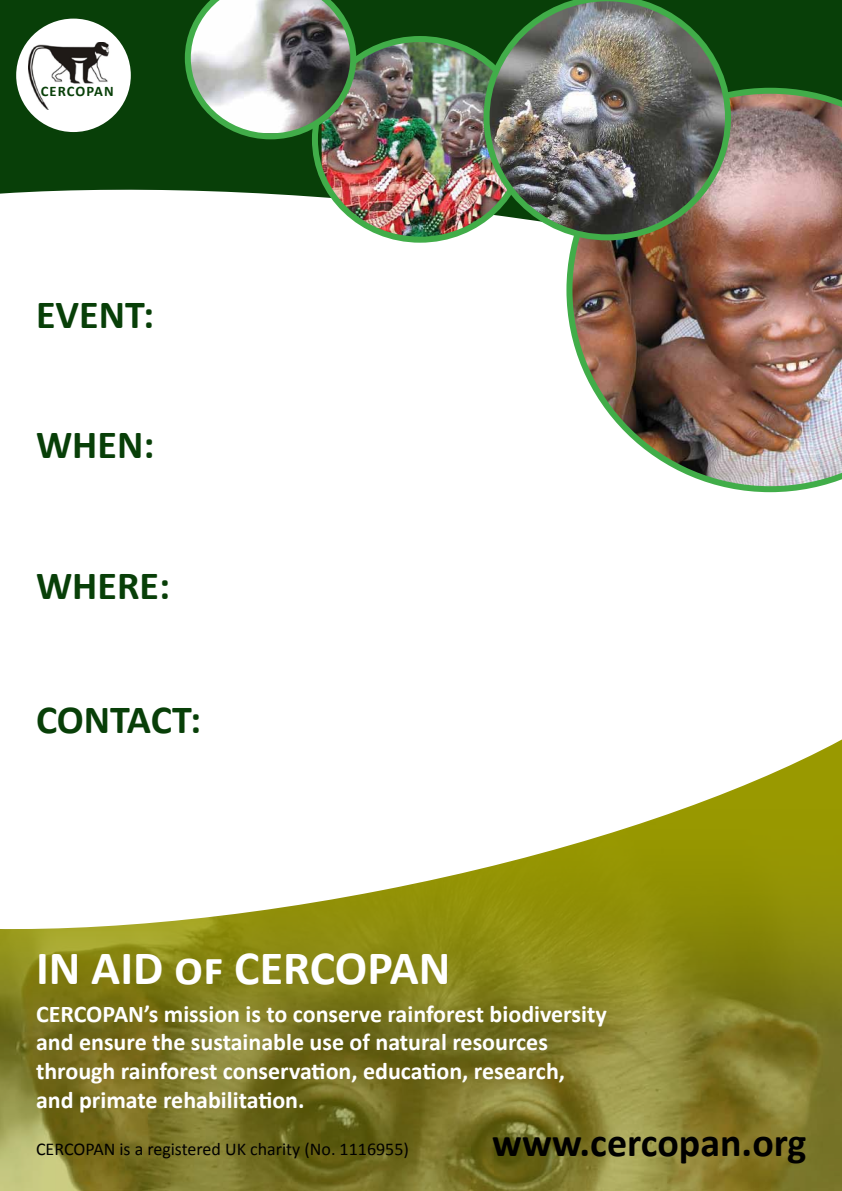
<style>
.page{position:relative;width:842px;height:1191px;background:#fff}
.page>*{position:absolute;margin:0;border:0;box-sizing:border-box;transform-origin:0 0}
.t1{font:700 48px "Calibri";color:#fff}
.t2{font:700 40px "Calibri";color:#083f08}
.t3{font:700 40px "Calibri";color:#000}
.t4{font:700 24px/28.8px "Calibri";color:#fff}
.t5{font:18px "Calibri";color:#000}
.t6{font:700 14.6px "Calibri";letter-spacing:.07em;color:#083f08}
</style>
<div class="page">
<div style="left:0;top:0;width:842px;height:166px;background:#083f08"></div>
<svg style="left:0;top:166px;width:439px;height:76px"></svg>
<img style="left:0;top:959px;width:842px;height:232px">
<svg style="left:0;top:492px;width:842px;height:467px"></svg>
<div style="left:16px;top:19px;width:115px;height:113px;background:#fff;border-radius:50%"></div>
<img style="left:28px;top:43px;width:82px;height:66px">
<img style="left:322px;top:39px;width:162px;height:201px">
<div style="left:312px;top:36px;width:216px;height:207px;border:6px solid #41ad49;border-radius:50%"></div>
<img style="left:566px;top:88px;width:276px;height:404px">
<img style="left:185px;top:0;width:171px;height:139px">
<img style="left:484px;top:0;width:247px;height:240px">
<p class="t6" style="left:41px;top:82px;width:74px">CERCOPAN</p>
<h2 class="t2" style="left:36px;top:290px;width:120px">EVENT:</h2>
<h2 class="t2" style="left:36px;top:419px;width:120px">WHEN:</h2>
<h2 class="t2" style="left:36px;top:561px;width:136px">WHERE:</h2>
<h2 class="t2" style="left:36px;top:695px;width:167px">CONTACT:</h2>
<h1 class="t1" style="left:36px;top:938px;width:416px">IN AID of CERCOPAN</h1>
<p class="t4" style="left:36px;top:998px;width:572px">CERCOPAN’s mission is to conserve rainforest biodiversity and ensure the sustainable use of natural resources through rainforest conservation, education, research, and primate rehabilitation.</p>
<p class="t5" style="left:36px;top:1137px;width:374px">CERCOPAN is a registered UK charity (No. 1116955)</p>
<h2 class="t3" style="left:492px;top:1118px;width:316px">www.cercopan.org</h2>
</div>
